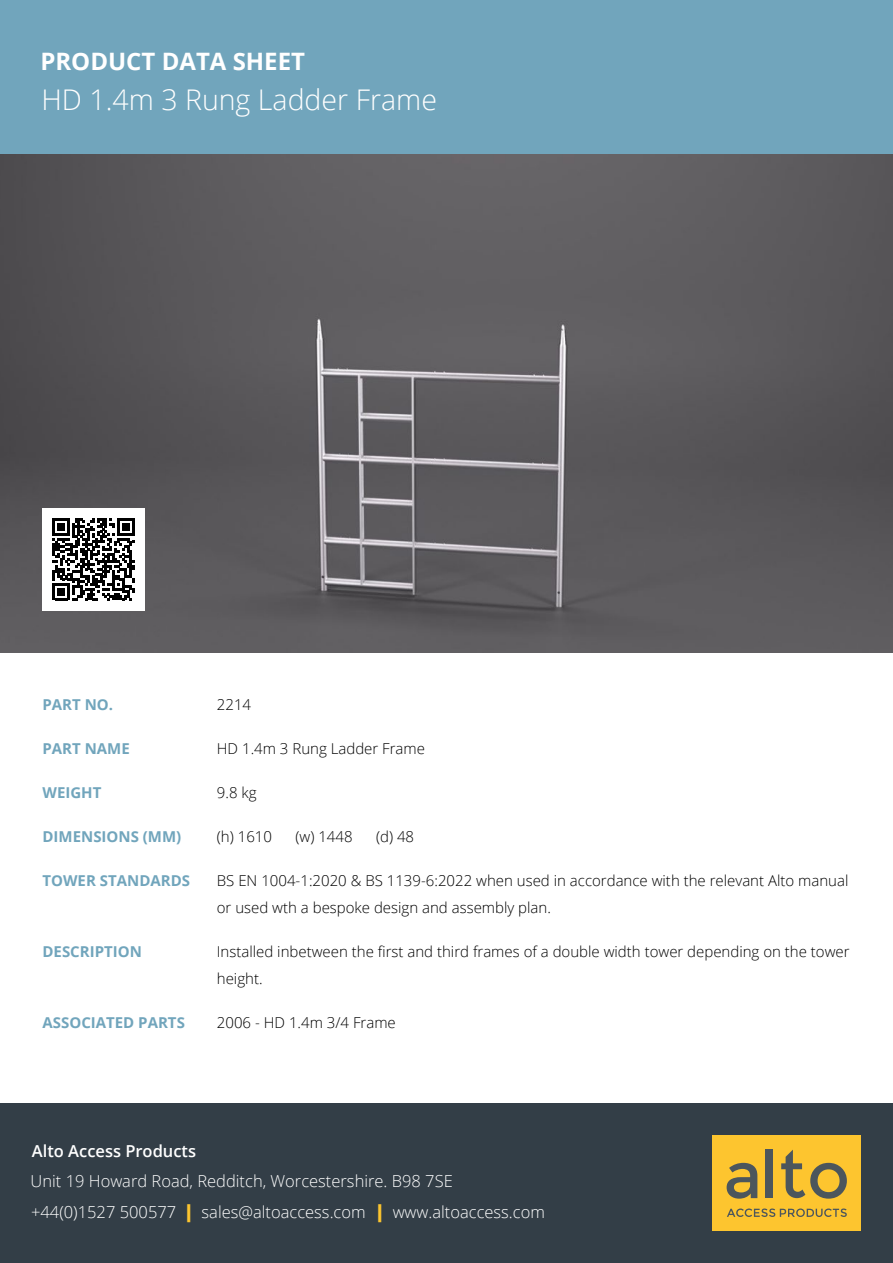
<style>
.page{position:relative;width:893px;height:1263px;background:#fff}
.page>*{position:absolute;margin:0;border:0;box-sizing:border-box;transform-origin:0 0}
.t1{font:300 28.5px "Open Sans";color:#fff}
.t2{font:700 24px "Open Sans";color:#fff}
.t3{font:300 16.5px/31.5px "Open Sans";color:#fff}
.t4{font:600 16.5px "Open Sans";color:#fff}
.t5{font:300 15px/27px "Open Sans";color:#000}
.t6{font:700 15px "Open Sans";color:#71a5bc}
.s1{font-weight:600;font-size:18px;color:#fdc52f}
</style>
<div class="page">
<div style="left:0;top:1103px;width:893px;height:160px;background:#333e47"></div>
<div style="left:712px;top:1135px;width:149px;height:96px;background:#fdc52f"></div>
<svg style="left:727px;top:1163px;width:30px;height:36px"></svg>
<div style="left:766px;top:1149px;width:7px;height:49px;background:#4c565c"></div>
<svg style="left:781px;top:1149px;width:66px;height:50px"></svg>
<svg style="left:727px;top:1208px;width:120px;height:9px"></svg>
<div style="left:0;top:0;width:893px;height:154px;background:#71a5bc"></div>
<img style="left:0;top:154px;width:893px;height:499px">
<svg style="left:43px;top:508px;width:102px;height:102px"></svg>
<h2 class="t2" style="left:40px;top:44px;width:266px">PRODUCT DATA SHEET</h2>
<h1 class="t1" style="left:41px;top:80px;width:397px">HD 1.4m 3 Rung Ladder Frame</h1>
<p class="t6" style="left:43px;top:694px;width:72px">PART NO.</p>
<p class="t6" style="left:43px;top:738px;width:89px">PART NAME</p>
<p class="t6" style="left:43px;top:782px;width:60px">WEIGHT</p>
<p class="t6" style="left:43px;top:826px;width:140px">DIMENSIONS (MM)</p>
<p class="t6" style="left:43px;top:870px;width:149px">TOWER STANDARDS</p>
<p class="t5" style="left:217px;top:691px;width:36px">2214</p>
<p class="t5" style="left:217px;top:735px;width:210px">HD 1.4m 3 Rung Ladder Frame</p>
<p class="t5" style="left:217px;top:779px;width:41px">9.8 kg</p>
<p class="t5" style="left:217px;top:823px;width:57px">(h) 1610</p>
<p class="t5" style="left:295px;top:823px;width:59px">(w) 1448</p>
<p class="t5" style="left:376px;top:823px;width:40px">(d) 48</p>
<p class="t5" style="left:217px;top:867px;width:633px">BS EN 1004-1:2020 &amp; BS 1139-6:2022 when used in accordance with the relevant Alto manual or used wth a bespoke design and assembly plan.</p>
<p class="t6" style="left:43px;top:941px;width:101px">DESCRIPTION</p>
<p class="t5" style="left:217px;top:937px;width:634px">Installed inbetween the first and third frames of a double width tower depending on the tower height.</p>
<p class="t6" style="left:43px;top:1012px;width:144px">ASSOCIATED PARTS</p>
<p class="t5" style="left:217px;top:1009px;width:180px">2006 - HD 1.4m 3/4 Frame</p>
<p class="t4" style="left:32px;top:1139px;width:166px">Alto Access Products</p>
<p class="t3" style="left:31px;top:1164px;width:516px">Unit 19 Howard Road, Redditch, Worcestershire. B98 7SE<br>+44(0)1527 500577 <span class="s1">|</span> sales@altoaccess.com <span class="s1">|</span> www.altoaccess.com</p>
</div>
